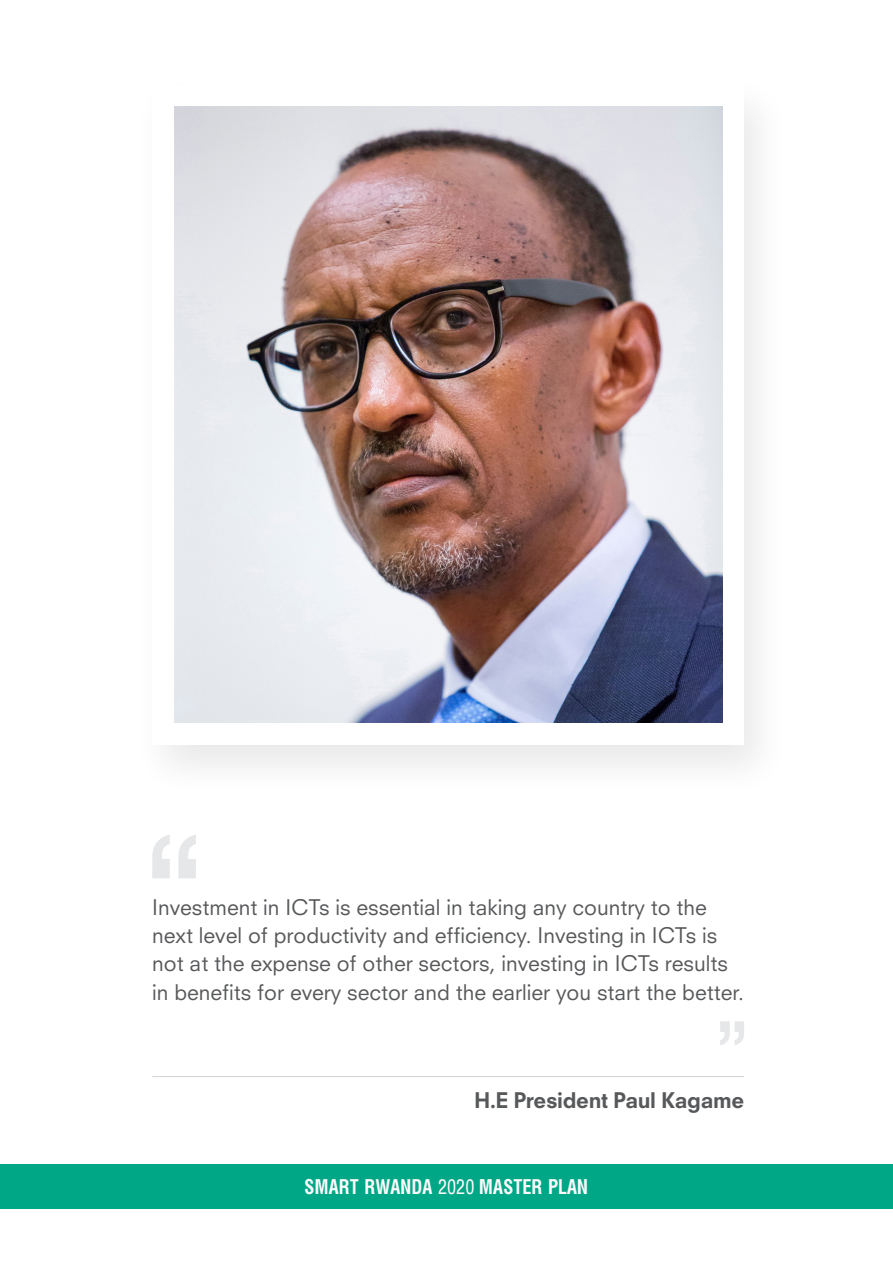
<style>
.page{position:relative;width:893px;height:1263px;background:#fff}
.page>*{position:absolute;margin:0;border:0;box-sizing:border-box;transform-origin:0 0}
.BODY{font:21px/28.2px "Neuzeit SLT Std";color:#57585a}
.BODY-2{font:800 21px "Neuzeit SLT Std";letter-spacing:-.02em;color:#57585a}
.BODY-3{font:700 19.8px "Arena Condensed";color:#fcfafa;scale:.91 1}
.s1{font-weight:400}
</style>
<div class="page">
<div style="left:131px;top:73px;width:659px;height:726px;background:#231f20;opacity:.1"></div>
<div style="left:152px;top:85px;width:592px;height:659px;background:#fff"></div>
<div style="left:0;top:1164px;width:893px;height:45px;background:#00a786"></div>
<img style="left:174px;top:106px;width:549px;height:617px">
<svg style="left:152px;top:835px;width:44px;height:43px"></svg>
<svg style="left:720px;top:1021px;width:24px;height:24px"></svg>
<hr style="left:152px;top:1076px;width:592px;height:1px;background:#d1d2d4">
<p class="BODY" style="left:152px;top:893px;width:593px">Investment in ICTs is essential in taking any country to the next level of productivity and efficiency. Investing in ICTs is not at the expense of other sectors, investing in ICTs results in benefits for every sector and the earlier you start the better.</p>
<p class="BODY-2" style="left:474px;top:1088px;width:271px">H.E President Paul Kagame</p>
<p class="BODY-3" style="left:305px;top:1174px;width:313px">SMART RWANDA <span class="s1">2020</span> MASTER PLAN</p>
</div>
